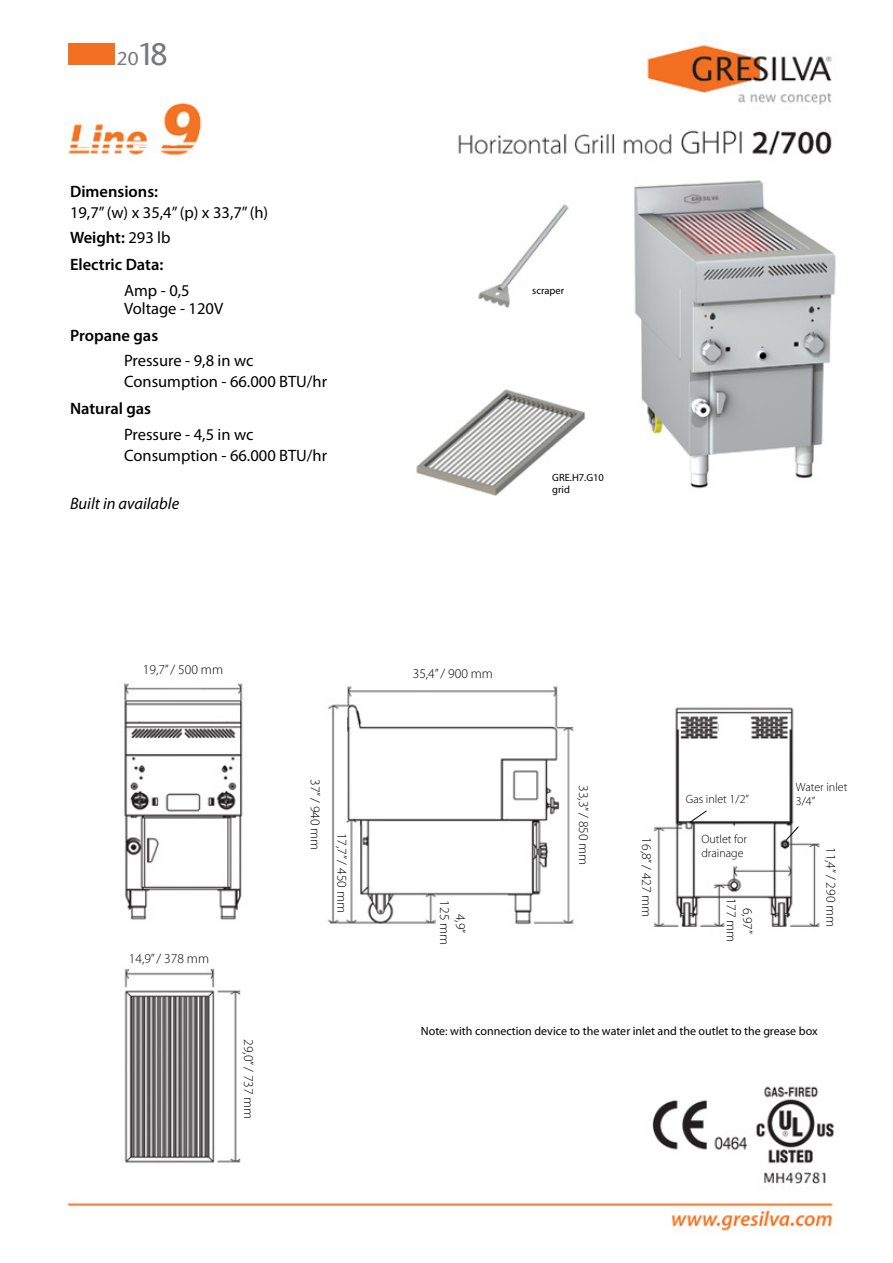
<style>
.page{position:relative;width:893px;height:1263px;background:#fff}
.page>*{position:absolute;margin:0;border:0;box-sizing:border-box;transform-origin:0 0}
.t1{font:500 18px "Stone Sans";color:#77787b}
.t2{font:16.5px/21px "Myriad Pro";color:#000}
.t3{font:600 16.5px "Myriad Pro";color:#000}
.t4{font:italic 16.5px "Myriad Pro";color:#000}
.t5{font:300 13.5px/16.2px "Myriad Pro";color:#000;text-align:center}
.t6{font:12px "Myriad Pro";color:#000}
.t7{font:300 12px/14.4px "Myriad Pro";color:#000}
.t8{font:10.5px/12.6px "Myriad Pro";color:#000}
.s1{font-size:30px}
.s2{font-weight:600}
</style>
<div class="page">
<img style="left:67px;top:43px;width:769px;height:1188px">
<img style="left:415px;top:387px;width:173px;height:110px">
<img style="left:473px;top:200px;width:102px;height:108px">
<svg style="left:689px;top:810px;width:19px;height:13px"></svg>
<svg style="left:785px;top:825px;width:14px;height:16px"></svg>
<div style="left:68px;top:43px;width:46px;height:21px;background:#f36f21"></div>
<p class="t1" style="left:117px;top:47px;width:53px">20<span class="s1">18</span></p>
<p class="t3" style="left:70px;top:181px;width:90px">Dimensions:</p>
<p class="t2" style="left:70px;top:200px;width:200px;line-height:25.5px">19,7” (w) x 35,4” (p) x 33,7” (h)<br><span class="s2">Weight:</span> 293 lb</p>
<p class="t3" style="left:70px;top:254px;width:95px">Electric Data:</p>
<p class="t2" style="left:124px;top:281px;width:101px;line-height:18px">Amp - 0,5<br>Voltage - 120V</p>
<p class="t3" style="left:70px;top:325px;width:90px">Propane gas</p>
<p class="t2" style="left:124px;top:350px;width:205px">Pressure - 9,8 in wc<br>Consumption - 66.000 BTU/hr</p>
<p class="t3" style="left:70px;top:398px;width:83px">Natural gas</p>
<p class="t2" style="left:124px;top:424px;width:205px">Pressure - 4,5 in wc<br>Consumption - 66.000 BTU/hr</p>
<p class="t4" style="left:70px;top:494px;width:111px">Built in available</p>
<p class="t8" style="left:532px;top:285px;width:33px">scraper</p>
<p class="t8" style="left:552px;top:471px;width:53px">GRE.H7.G10 grid</p>
<p class="t5" style="left:143px;top:661px;width:82px">19,7” / 500 mm</p>
<p class="t5" style="left:129px;top:951px;width:82px">14,9” / 378 mm</p>
<p class="t5" style="left:256px;top:1039px;width:82px;rotate:90deg">29,0” / 737 mm</p>
<p class="t5" style="left:413px;top:665px;width:82px">35,4” / 900 mm</p>
<p class="t5" style="left:323px;top:779px;width:73px;rotate:90deg">37” / 940 mm</p>
<p class="t5" style="left:591px;top:785px;width:82px;rotate:90deg">33,3” / 850 mm</p>
<p class="t5" style="left:350px;top:833px;width:82px;rotate:90deg">17,7” / 450 mm</p>
<p class="t5" style="left:655px;top:837px;width:82px;rotate:90deg">16,8” / 427 mm</p>
<p class="t5" style="left:469px;top:900px;width:46px;rotate:90deg">4,9”<br>125 mm</p>
<p class="t7" style="left:686px;top:792px;width:65px">Gas inlet 1/2”</p>
<p class="t7" style="left:701px;top:831px;width:47px">Outlet for drainage</p>
<p class="t5" style="left:755px;top:898px;width:46px;rotate:90deg">6,97”<br>177 mm</p>
<p class="t7" style="left:796px;top:780px;width:53px">Water inlet<br>3/4”</p>
<p class="t5" style="left:839px;top:847px;width:82px;rotate:90deg">11,4” / 290 mm</p>
<p class="t6" style="left:421px;top:1025px;width:398px">Note: with connection device to the water inlet and the outlet to the grease box</p>
</div>
